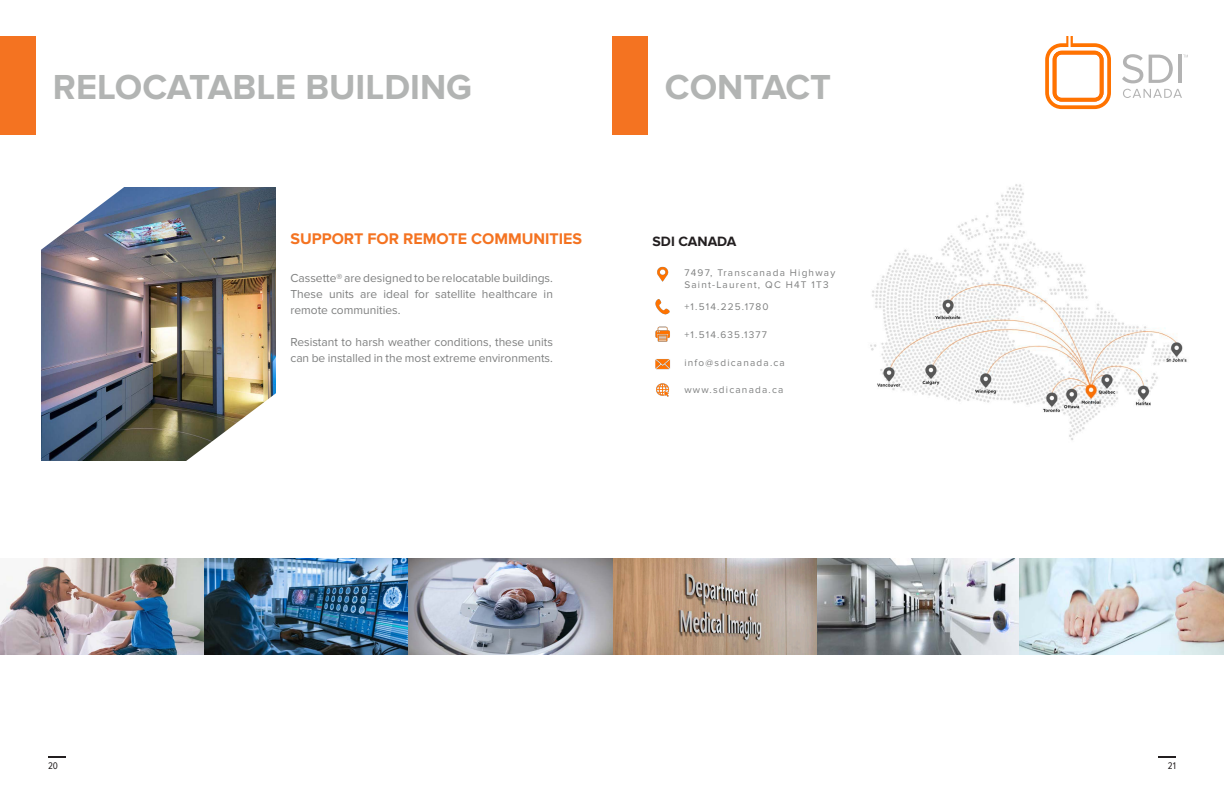
<style>
.page{position:relative;width:1224px;height:792px;background:#fff}
.page>*{position:absolute;margin:0;border:0;box-sizing:border-box;transform-origin:0 0}
.t1{font:700 36px "Proxima Nova";color:#b2b4b3}
.t2{font:700 16px "Proxima Nova";color:#f47321}
.t3{font:700 14px "Proxima Nova";color:#231f20}
.t4{font:12px/16px "Proxima Nova";color:#7f8080;text-align:justify}
.t5{font:10px "Proxima Nova";letter-spacing:.12em;color:#7f8080}
.t6{font:10px "Proxima Nova Cond";color:#231f20}
</style>
<div class="page">
<svg style="left:1045px;top:36px;width:66px;height:73px"></svg>
<svg style="left:1122px;top:54px;width:21px;height:29px"></svg>
<svg style="left:1149px;top:55px;width:24px;height:28px"></svg>
<hr style="left:1178px;top:55px;width:4px;height:28px;background:#b3b3b3">
<svg style="left:1123px;top:89px;width:59px;height:9px"></svg>
<svg style="left:48px;top:756px;width:18px;height:2px"></svg>
<svg style="left:1158px;top:756px;width:18px;height:2px"></svg>
<img style="left:0;top:558px;width:1224px;height:96px">
<div style="left:0;top:36px;width:36px;height:98px;background:#f47321"></div>
<div style="left:612px;top:36px;width:36px;height:98px;background:#f47321"></div>
<img style="left:870px;top:184px;width:317px;height:256px">
<img style="left:655px;top:359px;width:15px;height:11px">
<img style="left:656px;top:383px;width:14px;height:14px">
<img style="left:655px;top:326px;width:15px;height:16px">
<img style="left:657px;top:266px;width:12px;height:16px">
<img style="left:655px;top:299px;width:15px;height:16px">
<img style="left:41px;top:187px;width:234px;height:274px">
<svg style="left:41px;top:187px;width:92px;height:67px"></svg>
<img style="left:182px;top:391px;width:94px;height:70px">
<p class="t1" style="left:53px;top:67px;width:421px">RELOCATABLE BUILDING</p>
<p class="t1" style="left:665px;top:67px;width:168px">CONTACT</p>
<p class="t2" style="left:290px;top:230px;width:293px">SUPPORT FOR REMOTE COMMUNITIES</p>
<p class="t4" style="left:290px;top:270px;width:264px">Cassette® are designed to be relocatable buildings.<br>These units are ideal for satellite healthcare in remote communities.</p>
<p class="t4" style="left:290px;top:334px;width:264px">Resistant to harsh weather conditions, these units can be installed in the most extreme environments.</p>
<p class="t3" style="left:653px;top:233px;width:85px">SDI CANADA</p>
<p class="t5" style="left:684px;top:266px;width:152px">7497, Transcanada Highway</p>
<p class="t5" style="left:684px;top:278px;width:146px">Saint-Laurent, QC H4T 1T3</p>
<p class="t5" style="left:684px;top:301px;width:86px">+1.514.225.1780</p>
<p class="t5" style="left:684px;top:329px;width:84px">+1.514.635.1377</p>
<p class="t5" style="left:684px;top:357px;width:102px">info@sdicanada.ca</p>
<p class="t5" style="left:684px;top:384px;width:100px">www.sdicanada.ca</p>
<p class="t6" style="left:48px;top:760px;width:12px">20</p>
<p class="t6" style="left:1168px;top:760px;width:10px">21</p>
</div>
